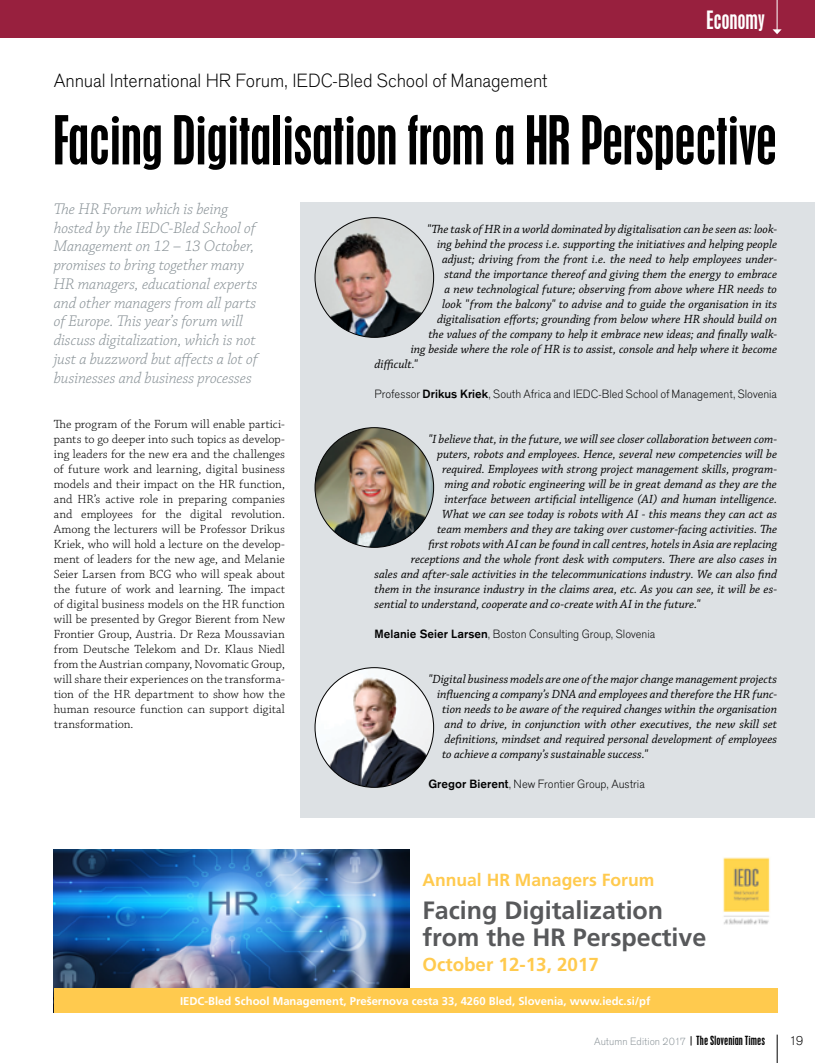
<style>
.page{position:relative;width:815px;height:1063px;background:#fff}
.page>*{position:absolute;margin:0;border:0;box-sizing:border-box;transform-origin:0 0}
.t1{font:60px "Placard Condensed";letter-spacing:-.01em;color:#000}
.t2{font:700 25px/26.2px "Frutiger LT Std";color:#58595b}
.t3{font:22.5px "Placard Condensed";color:#fff}
.t4{font:20px "Accius TEE Ligh";letter-spacing:-.005em;color:#000}
.t5{font:700 18.75px "Frutiger LT Std";color:#ffca4e}
.t6{font:700 17.5px "Frutiger LT Std";color:#ffca4e}
.t7{font:italic 300 16.25px/18.8px "Chaparral Pro";letter-spacing:-.005em;color:#899297}
.t8{font:13.75px "Accius TEE Ligh";color:#000}
.t9{font:italic 12.5px "Chaparral Pro";color:#000}
.t10{font:300 12.5px/15px "Chaparral Pro";letter-spacing:.005em;color:#000;text-align:justify}
.t11{font:12.5px "Accius TEE Ligh";color:#000}
.t12{font:700 11.25px "Frutiger LT Std";color:#fff}
.t13{font:11.25px "Placard Condensed";letter-spacing:.015em;color:#000}
.s1{font-family:"Accius TEE";font-weight:500}
.s2{font-family:"Accius TEE Ligh";font-size:11.12px;color:#899297}
</style>
<div class="page">
<div style="left:0;top:0;width:815px;height:38px;background:#98203e"></div>
<svg style="left:777px;top:1035px;width:1px;height:28px"></svg>
<hr style="left:777px;top:0;width:1px;height:30px;background:#fff">
<svg style="left:772px;top:29px;width:10px;height:5px"></svg>
<div style="left:300px;top:202px;width:515px;height:615px;background:#dde1e4"></div>
<img style="left:54px;top:850px;width:356px;height:138px">
<div style="left:54px;top:988px;width:723px;height:24px;background:#ffca4e"></div>
<img style="left:723px;top:857px;width:47px;height:68px">
<img style="left:315px;top:218px;width:119px;height:119px">
<img style="left:315px;top:428px;width:119px;height:119px">
<img style="left:315px;top:668px;width:119px;height:119px">
<h3 class="t3" style="left:707px;top:6px;width:60px">Economy</h3>
<h3 class="t4" style="left:54px;top:70px;width:496px">Annual International HR Forum, IEDC-Bled School of Management</h3>
<h1 class="t1" style="left:54px;top:103px;width:724px">Facing Digitalisation from a HR Perspective</h1>
<p class="t7" style="left:54px;top:200px;width:205px">The HR Forum which is being hosted by the IEDC-Bled School of<br>Management on 12 – 13 October, promises to bring together many<br>HR managers, educational experts and other managers from all parts of Europe. This year’s forum will discuss digitalization, which is not just a buzzword but affects a lot of businesses and business processes</p>
<p class="t10" style="left:54px;top:417px;width:233px">The program of the Forum will enable partici&shy;pants to go deeper into such topics as develop&shy;ing leaders for the new era and the challenges of future work and learning, digital business models and their impact on the HR function, and HR’s active role in preparing companies and employees for the digital revolution.<br>Among the lecturers will be Professor Drikus Kriek, who will hold a lecture on the develop&shy;ment of leaders for the new age, and Melanie Seier Larsen from BCG who will speak about the future of work and learning. The impact of digital business models on the HR function will be presented by Gregor Bierent from New Frontier Group, Austria. Dr Reza Moussavian from Deutsche Telekom and Dr. Klaus Niedl from the Austrian company, Novomatic Group, will share their experiences on the transforma&shy;tion of the HR department to show how the human resource function can support digital transformation.</p>
<p class="t9" style="left:427px;top:222px;width:352px">"The task of HR in a world dominated by digitalisation can be seen as: look-</p>
<p class="t9" style="left:437px;top:237px;width:341px">ing behind the process i.e. supporting the initiatives and helping people</p>
<p class="t9" style="left:442px;top:252px;width:336px">adjust; driving from the front i.e. the need to help employees under-</p>
<p class="t9" style="left:445px;top:267px;width:334px">stand the importance thereof and giving them the energy to embrace</p>
<p class="t9" style="left:445px;top:282px;width:334px">a new technological future; observing from above where HR needs to</p>
<p class="t9" style="left:442px;top:297px;width:337px">look "from the balcony" to advise and to guide the organisation in its</p>
<p class="t9" style="left:437px;top:312px;width:342px">digitalisation efforts; grounding from below where HR should build on</p>
<p class="t9" style="left:428px;top:327px;width:350px">the values of the company to help it embrace new ideas; and finally walk-</p>
<p class="t9" style="left:411px;top:342px;width:368px">ing beside where the role of HR is to assist, console and help where it become</p>
<p class="t9" style="left:375px;top:357px;width:45px">difficult."</p>
<p class="t11" style="left:375px;top:386px;width:404px">Professor <span class="s1">Drikus Kriek</span>, South Africa and IEDC-Bled School of Management, Slovenia</p>
<p class="t9" style="left:428px;top:432px;width:350px">"I believe that, in the future, we will see closer collaboration between com-</p>
<p class="t9" style="left:437px;top:447px;width:342px">puters, robots and employees. Hence, several new competencies will be</p>
<p class="t9" style="left:442px;top:462px;width:337px">required. Employees with strong project management skills, program-</p>
<p class="t9" style="left:445px;top:477px;width:334px">ming and robotic engineering will be in great demand as they are the</p>
<p class="t9" style="left:445px;top:492px;width:334px">interface between artificial intelligence (AI) and human intelligence.</p>
<p class="t9" style="left:442px;top:507px;width:337px">What we can see today is robots with AI - this means they can act as</p>
<p class="t9" style="left:437px;top:522px;width:342px">team members and they are taking over customer-facing activities. The</p>
<p class="t9" style="left:428px;top:537px;width:350px">first robots with AI can be found in call centres, hotels in Asia are replacing</p>
<p class="t9" style="left:411px;top:552px;width:368px">receptions and the whole front desk with computers. There are also cases in</p>
<p class="t9" style="left:375px;top:567px;width:404px">sales and after-sale activities in the telecommunications industry. We can also find</p>
<p class="t9" style="left:375px;top:582px;width:404px">them in the insurance industry in the claims area, etc. As you can see, it will be es-</p>
<p class="t9" style="left:375px;top:597px;width:327px">sential to understand, cooperate and co-create with AI in the future."</p>
<p class="t11" style="left:375px;top:626px;width:282px"><span class="s1">Melanie Seier Larsen</span>, Boston Consulting Group, Slovenia</p>
<p class="t9" style="left:428px;top:672px;width:350px">"Digital business models are one of the major change management projects</p>
<p class="t9" style="left:437px;top:687px;width:342px">influencing a company’s DNA and employees and therefore the HR func-</p>
<p class="t9" style="left:442px;top:702px;width:336px">tion needs to be aware of the required changes within the organisation</p>
<p class="t9" style="left:445px;top:717px;width:334px">and to drive, in conjunction with other executives, the new skill set</p>
<p class="t9" style="left:445px;top:732px;width:334px">definitions, mindset and required personal development of employees</p>
<p class="t9" style="left:442px;top:747px;width:207px">to achieve a company’s sustainable success."</p>
<p class="t11" style="left:428px;top:776px;width:218px"><span class="s1">Gregor Bierent</span>, New Frontier Group, Austria</p>
<h3 class="t6" style="left:422px;top:869px;width:233px">Annual HR Managers Forum</h3>
<h2 class="t2" style="left:422px;top:898px;width:286px">Facing Digitalization from the HR Perspective</h2>
<h3 class="t5" style="left:422px;top:954px;width:178px">October 12-13, 2017</h3>
<p class="t12" style="left:180px;top:994px;width:472px">IEDC-Bled School Management, Prešernova cesta 33, 4260 Bled, Slovenia, www.iedc.si/pf</p>
<p class="t13" style="left:594px;top:1034px;width:172px"><span class="s2">Autumn Edition 2017</span> | The Slovenian Times</p>
<p class="t8" style="left:789px;top:1033px;width:16px">19</p>
</div>
